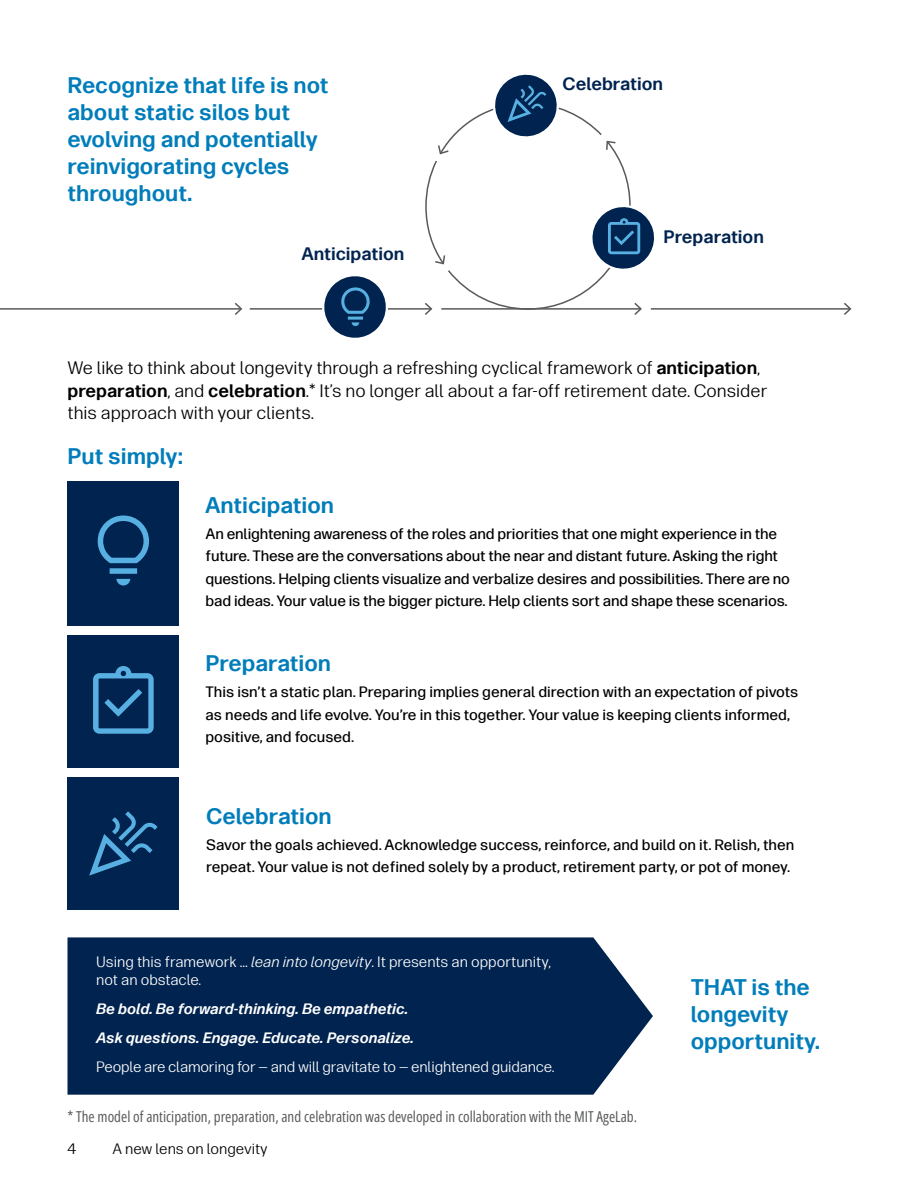
<style>
.page{position:relative;width:918px;height:1188px;background:#fff}
.page>*{position:absolute;margin:0;border:0;box-sizing:border-box;transform-origin:0 0}
.TA_Intro_1_15pt{font:700 22.5px/27px "Forever Forma Body Text";color:#007dba}
.TA_Subhead_3_15pt{font:700 22.5px/27px "Forever Forma Body Text";color:#007dba}
.TA_Body_copy_12pt{font:18px/22.5px "Forever Forma Body Text";color:#000}
.t1{font:700 18px "Forever Forma Body Text";color:#00234f}
.TA_Subhead_3_15pt-2{font:500 15px/22.5px "Forever Forma Body Text";letter-spacing:-.01em;color:#000}
.TA_Body_copy_10pt{font:15px/18px "Forever Forma Body Text";letter-spacing:-.01em;color:#fff}
.TA_Legal_10pt{font:15px "Open Sans Condensed";color:#58595b}
.TA_Body_copy_10pt-2{font:italic 700 15px "Forever Forma Body Text";color:#fff}
.t2{font:15px "Forever Forma Body Text";color:#000}
.s1{font-weight:700}
.s2{font-style:italic}
</style>
<div class="page">
<div style="left:68px;top:937px;width:585px;height:158px;background:#00234f"></div>
<hr style="left:0;top:308px;width:241px;height:2px;background:#58595b">
<svg style="left:233px;top:302px;width:10px;height:13px"></svg>
<hr style="left:250px;top:308px;width:181px;height:2px;background:#58595b">
<hr style="left:651px;top:308px;width:199px;height:2px;background:#58595b">
<svg style="left:842px;top:303px;width:10px;height:12px"></svg>
<svg style="left:317px;top:276px;width:73px;height:62px"></svg>
<svg style="left:423px;top:74px;width:238px;height:241px"></svg>
<div style="left:68px;top:635px;width:111px;height:133px;background:#00234f"></div>
<div style="left:68px;top:777px;width:111px;height:133px;background:#00234f"></div>
<div style="left:68px;top:481px;width:111px;height:145px;background:#00234f"></div>
<svg style="left:89px;top:811px;width:69px;height:65px"></svg>
<svg style="left:93px;top:666px;width:61px;height:68px"></svg>
<svg style="left:98px;top:516px;width:51px;height:70px"></svg>
<h5 class="TA_Intro_1_15pt" style="left:68px;top:70px;width:262px">Recognize that life is not about static silos but evolving and potentially reinvigorating cycles throughout.</h5>
<p class="t1" style="left:301px;top:240px;width:105px">Anticipation</p>
<p class="t1" style="left:563px;top:70px;width:102px">Celebration</p>
<p class="t1" style="left:663px;top:223px;width:102px">Preparation</p>
<p class="TA_Body_copy_12pt" style="left:68px;top:355px;width:701px">We like to think about longevity through a refreshing cyclical framework of <span class="s1">anticipation</span>, <span class="s1">preparation</span>, and <span class="s1">celebration</span>.* It’s no longer all about a far-off retirement date. Consider this approach with your clients.</p>
<h5 class="TA_Subhead_3_15pt" style="left:68px;top:441px;width:117px">Put simply:</h5>
<h5 class="TA_Subhead_3_15pt" style="left:205px;top:489px;width:130px">Anticipation</h5>
<h5 class="TA_Subhead_3_15pt-2" style="left:206px;top:521px;width:586px">An enlightening awareness of the roles and priorities that one might experience in the future. These are the conversations about the near and distant future. Asking the right questions. Helping clients visualize and verbalize desires and possibilities. There are no bad ideas. Your value is the bigger picture. Help clients sort and shape these scenarios.</h5>
<h5 class="TA_Subhead_3_15pt" style="left:206px;top:648px;width:127px">Preparation</h5>
<h5 class="TA_Subhead_3_15pt-2" style="left:206px;top:680px;width:594px">This isn’t a static plan. Preparing implies general direction with an expectation of pivots as needs and life evolve. You’re in this together. Your value is keeping clients informed, positive, and focused.</h5>
<h5 class="TA_Subhead_3_15pt" style="left:206px;top:801px;width:127px">Celebration</h5>
<h5 class="TA_Subhead_3_15pt-2" style="left:206px;top:832px;width:590px">Savor the goals achieved. Acknowledge success, reinforce, and build on it. Relish, then repeat. Your value is not defined solely by a product, retirement party, or pot of money.</h5>
<p class="TA_Body_copy_10pt" style="left:96px;top:951px;width:456px">Using this framework … <span class="s2">lean into longevity</span>. It presents an opportunity, not an obstacle.</p>
<p class="TA_Body_copy_10pt-2" style="left:96px;top:997px;width:314px">Be bold. Be forward-thinking. Be empathetic.</p>
<p class="TA_Body_copy_10pt-2" style="left:96px;top:1027px;width:319px">Ask questions. Engage. Educate. Personalize.</p>
<p class="TA_Body_copy_10pt" style="left:96px;top:1057px;width:460px">People are clamoring for — and will gravitate to — enlightened guidance.</p>
<p class="TA_Legal_10pt" style="left:68px;top:1106px;width:571px">* The model of anticipation, preparation, and celebration was developed in collaboration with the MIT AgeLab.</p>
<p class="t2" style="left:68px;top:1139px;width:10px">4</p>
<p class="t2" style="left:112px;top:1139px;width:157px">A new lens on longevity</p>
<h5 class="TA_Subhead_3_15pt" style="left:691px;top:971px;width:131px">THAT is the longevity opportunity.</h5>
</div>
